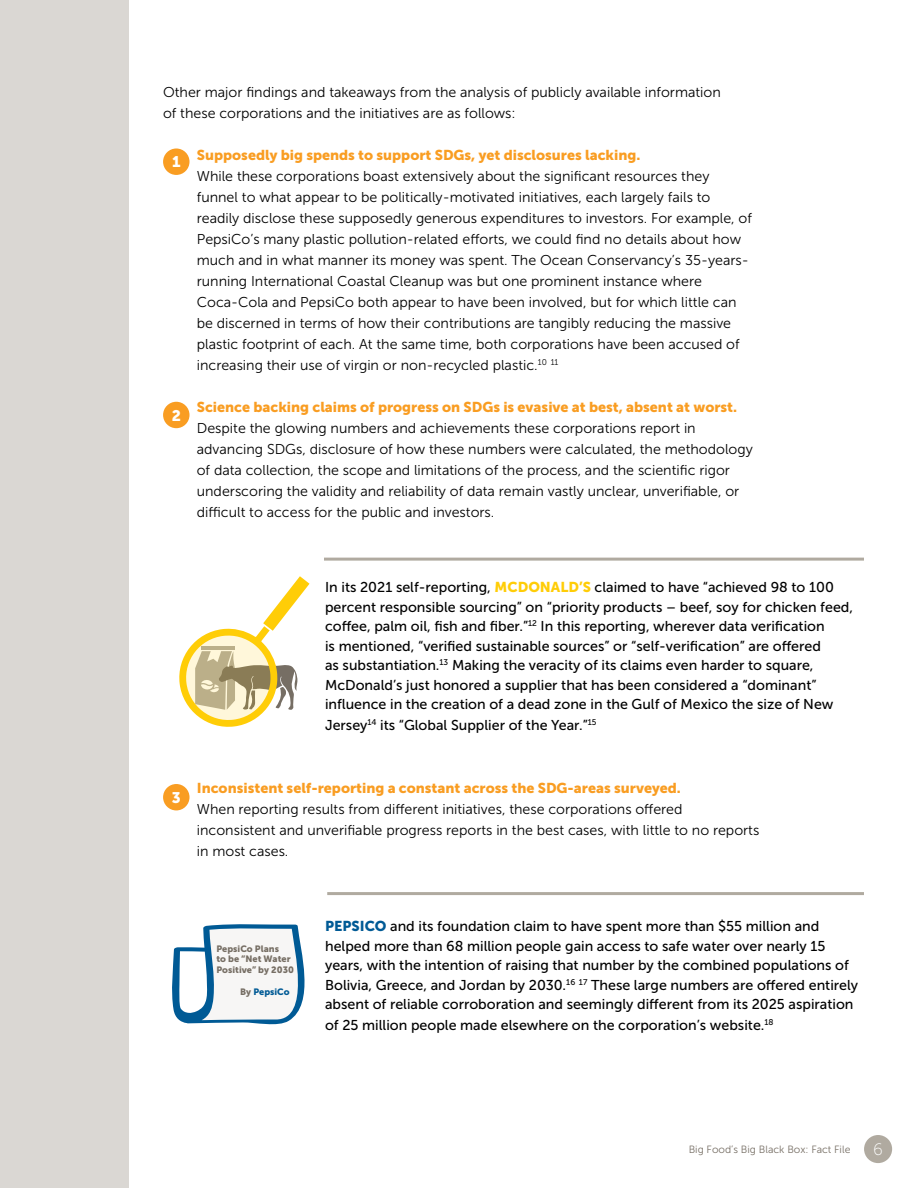
<style>
.page{position:relative;width:918px;height:1188px;background:#fff}
.page>*{position:absolute;margin:0;border:0;box-sizing:border-box;transform-origin:0 0}
.t1{font:16.5px "Museo Sans 100";color:#fff}
.t2{font:15.3px "Museo Sans 900";color:#fff}
.t3{font:14.25px/21px "Museo Sans 300";color:#000}
.t4{font:14.25px/19.5px "Museo Sans 500";color:#000}
.t5{font:14.25px "Museo Sans 900";color:#f99d22}
.t6{font:10.5px "Museo Sans 300";color:#766e64}
.t7{font:9.15px/10.6px "Museo Sans 900";color:#766e64}
.t8{font:9.15px "Museo Sans 900";color:#005a95}
.s1{font-family:"Museo Sans 900";color:#ffcd07}
.s2{color:#766e64}
.s3{font-family:"Museo Sans 900";color:#005a95}
</style>
<div class="page">
<div style="left:0;top:0;width:129px;height:1188px;background:#dad7d3"></div>
<div style="left:864px;top:1135px;width:28px;height:28px;background:#b0aaa0;border-radius:50%"></div>
<hr style="left:324px;top:558px;width:540px;height:3px;background:#b0aaa0">
<hr style="left:327px;top:892px;width:537px;height:3px;background:#b0aaa0">
<div style="left:163px;top:148px;width:27px;height:27px;background:#f99d22;border-radius:50%"></div>
<div style="left:163px;top:402px;width:27px;height:26px;background:#f99d22;border-radius:50%"></div>
<div style="left:163px;top:784px;width:27px;height:26px;background:#f99d22;border-radius:50%"></div>
<svg style="left:179px;top:576px;width:131px;height:151px"></svg>
<svg style="left:172px;top:924px;width:133px;height:101px"></svg>
<p class="t3" style="left:163px;top:82px;width:559px">Other major findings and takeaways from the analysis of publicly available information of these corporations and the initiatives are as follows:</p>
<p class="t5" style="left:197px;top:147px;width:445px">Supposedly big spends to support SDGs, yet disclosures lacking.</p>
<p class="t3" style="left:197px;top:166px;width:557px">While these corporations boast extensively about the significant resources they funnel to what appear to be politically-motivated initiatives, each largely fails to readily disclose these supposedly generous expenditures to investors. For example, of PepsiCo’s many plastic pollution-related efforts, we could find no details about how much and in what manner its money was spent. The Ocean Conservancy’s 35-years&shy;running International Coastal Cleanup was but one prominent instance where Coca-Cola and PepsiCo both appear to have been involved, but for which little can be discerned in terms of how their contributions are tangibly reducing the massive plastic footprint of each. At the same time, both corporations have been accused of increasing their use of virgin or non-recycled plastic.<sup>10</sup> <sup>11</sup></p>
<p class="t5" style="left:197px;top:399px;width:542px">Science backing claims of progress on SDGs is evasive at best, absent at worst.</p>
<p class="t3" style="left:197px;top:418px;width:558px">Despite the glowing numbers and achievements these corporations report in advancing SDGs, disclosure of how these numbers were calculated, the methodology of data collection, the scope and limitations of the process, and the scientific rigor underscoring the validity and reliability of data remain vastly unclear, unverifiable, or difficult to access for the public and investors.</p>
<p class="t2" style="left:172px;top:153px;width:10px">1</p>
<p class="t2" style="left:172px;top:407px;width:11px">2</p>
<p class="t4" style="left:325px;top:577px;width:530px">In its 2021 self-reporting, <span class="s1">MCDONALD’S</span> claimed to have “achieved 98 to 100 percent responsible sourcing” on “priority products – beef, soy for chicken feed, coffee, palm oil, fish and fiber.”<sup>12</sup> In this reporting, wherever data verification<br>is mentioned, “verified sustainable sources” or “self-verification” are offered<br>as substantiation.<sup>13</sup> Making the veracity of its claims even harder to square, McDonald’s just honored a supplier that has been considered a “dominant” influence in the creation of a dead zone in the Gulf of Mexico the size of New</p>
<p class="t4" style="left:325px;top:715px;width:273px">Jersey<sup>14</sup> its “Global Supplier of the Year.”<sup>15</sup></p>
<p class="t2" style="left:172px;top:789px;width:10px">3</p>
<p class="t5" style="left:197px;top:780px;width:486px">Inconsistent self-reporting a constant across the SDG-areas surveyed.</p>
<p class="t3" style="left:197px;top:799px;width:564px">When reporting results from different initiatives, these corporations offered inconsistent and unverifiable progress reports in the best cases, with little to no reports in most cases.</p>
<p class="t7" style="left:216px;top:943px;width:79px">PepsiCo Plans<br>to be “Net Water<br>Positive” by 2030</p>
<p class="t8" style="left:240px;top:986px;width:51px"><span class="s2">By</span> PepsiCo</p>
<p class="t4" style="left:325px;top:916px;width:535px"><span class="s3">PEPSICO</span> and its foundation claim to have spent more than $55 million and helped more than 68 million people gain access to safe water over nearly 15 years, with the intention of raising that number by the combined populations of Bolivia, Greece, and Jordan by 2030.<sup>16</sup> <sup>17</sup> These large numbers are offered entirely absent of reliable corroboration and seemingly different from its 2025 aspiration</p>
<p class="t4" style="left:325px;top:1015px;width:450px">of 25 million people made elsewhere on the corporation’s website.<sup>18</sup></p>
<p class="t6" style="left:689px;top:1144px;width:163px">Big Food’s Big Black Box: Fact File</p>
<p class="t1" style="left:873px;top:1141px;width:11px">6</p>
</div>
